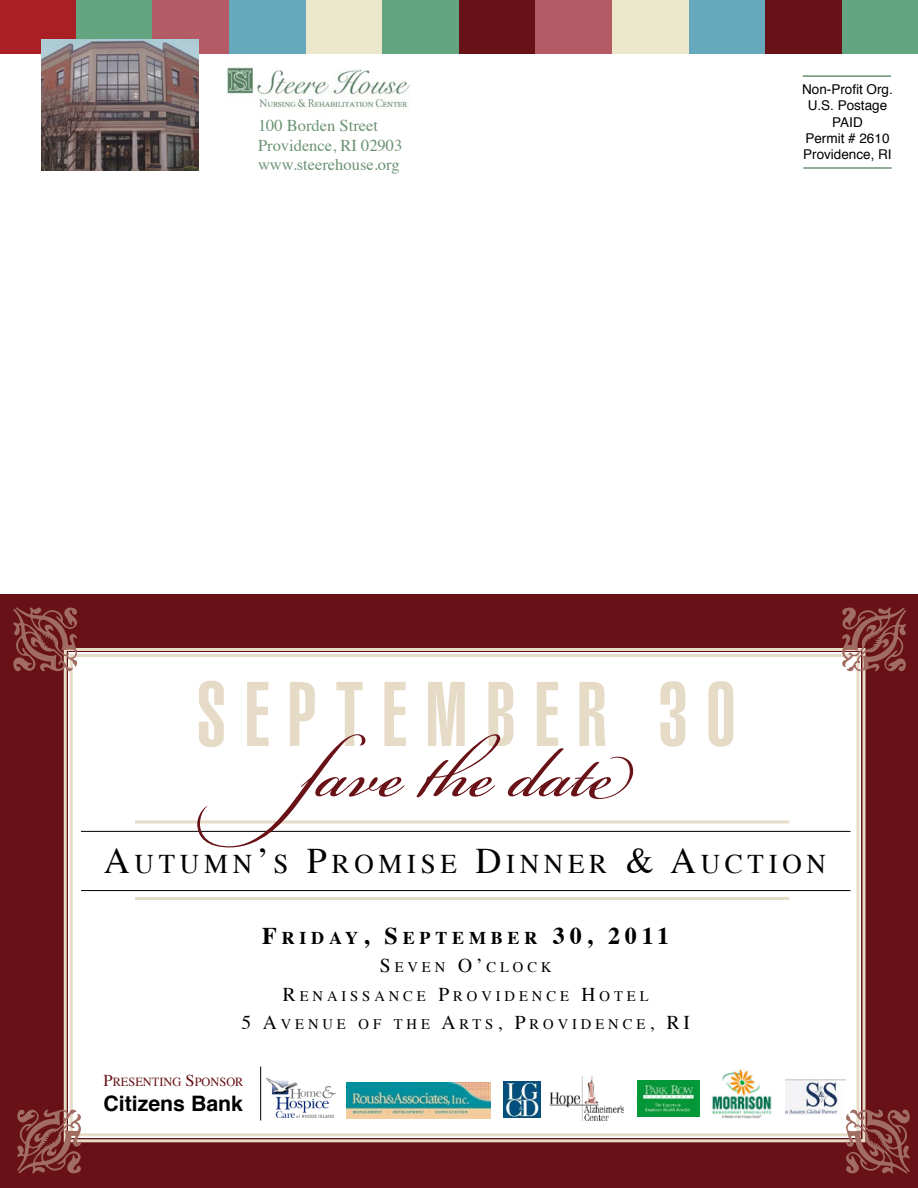
<style>
.page{position:relative;width:918px;height:1188px;background:#fff}
.page>*{position:absolute;margin:0;border:0;box-sizing:border-box;transform-origin:0 0}
.t1{font:108px "Bickham Script Pro";color:#681217}
.t2{font:900 extra-condensed 90px "Helvetica";letter-spacing:.2em;color:#e6dbc7}
.t3{font:27px "Times";letter-spacing:.175em;color:#000}
.t4{font:700 21.3px "Helvetica";color:#000}
.t5{font:700 18px "Times";letter-spacing:.265em;color:#000}
.t6{font:16.5px/19.8px "Times";color:#6b9273}
.t7{font:14.7px "Times";letter-spacing:.265em;color:#000}
.t8{font:13.5px/16.2px "Helvetica";color:#000;text-align:center}
.t9{font:12.3px "Times";color:#681217}
.s1{font-size:36px}
.s2{font-size:24px}
.s3{font-size:19.5px}
.s4{font-size:16.5px}
</style>
<div class="page">
<div style="left:0;top:594px;width:918px;height:594px;background:#681217"></div>
<img style="left:226px;top:67px;width:184px;height:41px">
<div style="left:62px;top:648px;width:805px;height:495px;background:#fff"></div>
<div style="left:70px;top:654px;width:789px;height:482px;border:3px solid #e6dbc7"></div>
<div style="left:0;top:0;width:76px;height:54px;background:#aa1f23"></div>
<div style="left:76px;top:0;width:77px;height:54px;background:#63a581"></div>
<div style="left:153px;top:0;width:76px;height:54px;background:#b55b65"></div>
<div style="left:229px;top:0;width:77px;height:54px;background:#67a9bc"></div>
<div style="left:306px;top:0;width:76px;height:54px;background:#eae7cb"></div>
<div style="left:382px;top:0;width:77px;height:54px;background:#63a581"></div>
<div style="left:459px;top:0;width:77px;height:54px;background:#681217"></div>
<div style="left:536px;top:0;width:76px;height:54px;background:#b55b65"></div>
<div style="left:612px;top:0;width:77px;height:54px;background:#eae7cb"></div>
<div style="left:689px;top:0;width:76px;height:54px;background:#67a9bc"></div>
<div style="left:765px;top:0;width:77px;height:54px;background:#681217"></div>
<div style="left:842px;top:0;width:76px;height:54px;background:#63a581"></div>
<img style="left:266px;top:1078px;width:69px;height:39px">
<img style="left:550px;top:1075px;width:73px;height:46px">
<img style="left:504px;top:1082px;width:36px;height:36px">
<img style="left:638px;top:1080px;width:62px;height:37px">
<img style="left:784px;top:1080px;width:61px;height:35px">
<img style="left:346px;top:1083px;width:145px;height:36px">
<img style="left:42px;top:39px;width:156px;height:132px">
<svg style="left:135px;top:820px;width:654px;height:4px;background:#ece3d4"></svg>
<hr style="left:135px;top:897px;width:654px;height:3px;background:#e6dbc7">
<hr style="left:81px;top:890px;width:769px;height:1px;background:#000">
<hr style="left:81px;top:831px;width:769px;height:1px;background:#000">
<svg style="left:13px;top:608px;width:64px;height:63px"></svg>
<svg style="left:842px;top:608px;width:64px;height:63px"></svg>
<svg style="left:846px;top:1110px;width:64px;height:63px"></svg>
<svg style="left:17px;top:1110px;width:64px;height:63px"></svg>
<img style="left:701px;top:1069px;width:83px;height:51px">
<hr style="left:803px;top:75px;width:88px;height:2px;background:#6b9273">
<hr style="left:803px;top:167px;width:89px;height:2px;background:#6b9273">
<hr style="left:260px;top:1066px;width:1px;height:54px;background:#000">
<div style="left:197px;top:734px;width:170px;height:114px;background:#fff"></div>
<p class="t6" style="left:258px;top:114px;width:146px">100 BORDEN STREET<br>PROVIDENCE, RI 02903<br>WWW.STEEREHOUSE.ORG</p>
<p class="t8" style="left:802px;top:82px;width:92px">Non-Profit Org.<br>U.S. Postage<br>PAID<br>Permit # 2610<br>Providence, RI</p>
<h2 class="t2" style="left:196px;top:663px;width:541px">SEPTEMBER 30</h2>
<h1 class="t1" style="left:317px;top:695px;width:319px">ave the date</h1>
<h3 class="t3" style="left:104px;top:838px;width:724px"><span class="s1">A</span>UTUMN<span class="s1">’</span>S <span class="s1">P</span>ROMISE <span class="s1">D</span>INNER <span class="s1">&amp; A</span>UCTION</h3>
<p class="t5" style="left:262px;top:920px;width:409px"><span class="s2">F</span>RIDAY<span class="s2">, S</span>EPTEMBER <span class="s2">30, 2011</span></p>
<p class="t7" style="left:380px;top:953px;width:173px"><span class="s3">S</span> EVEN <span class="s3">O’</span>CLOCK</p>
<p class="t7" style="left:283px;top:982px;width:367px"><span class="s3">R</span>ENAISSANCE <span class="s3">P</span>ROVIDENCE <span class="s3">H</span>OTEL</p>
<p class="t7" style="left:241px;top:1010px;width:438px"><span class="s3">5 A</span>VENUE OF THE <span class="s3">A</span>RTS<span class="s3">, P</span>ROVIDENCE<span class="s3">, RI</span></p>
<p class="t9" style="left:104px;top:1070px;width:142px"><span class="s4">P</span>RESENTING <span class="s4">S</span>PONSOR</p>
<h3 class="t4" style="left:104px;top:1086px;width:141px">Citizens Bank</h3>
</div>
